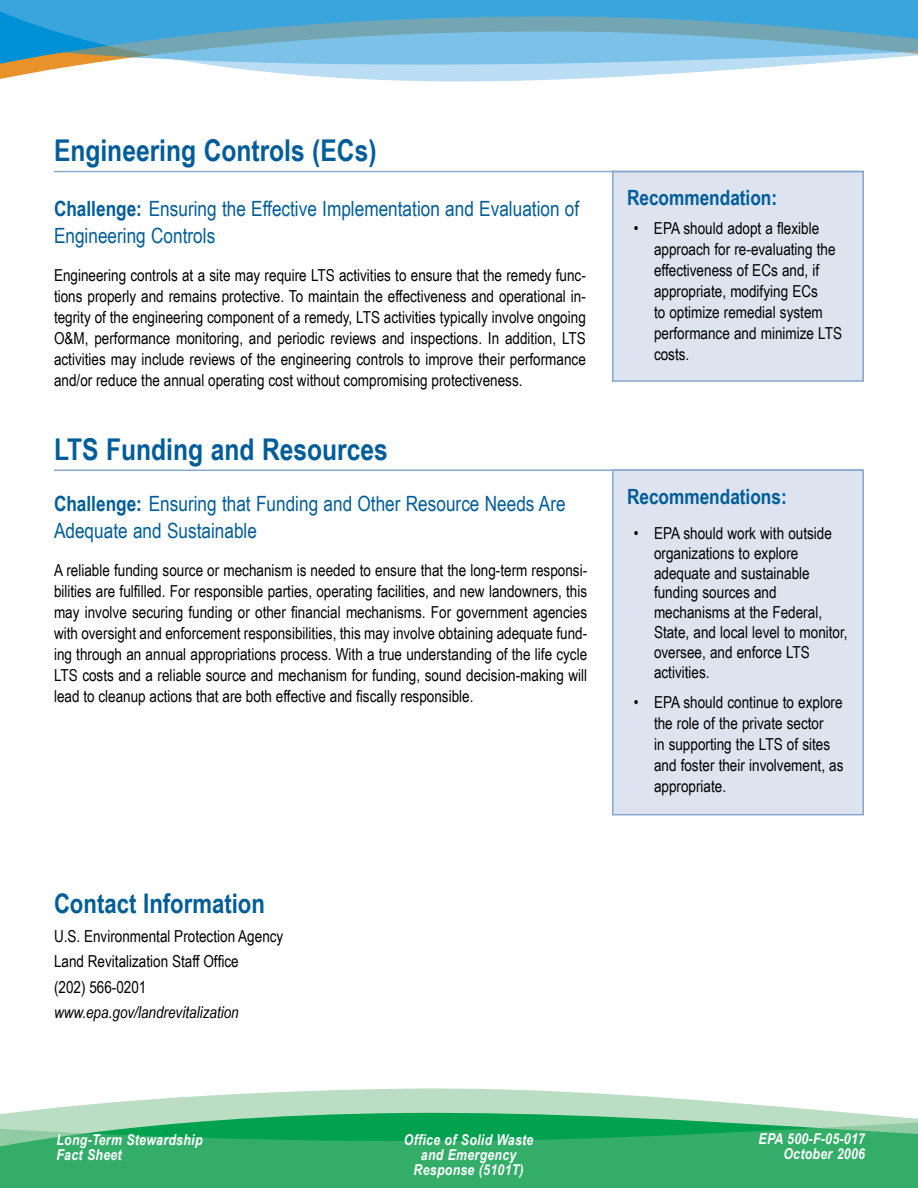
<style>
.page{position:relative;width:918px;height:1188px;background:#fff}
.page>*{position:absolute;margin:0;border:0;box-sizing:border-box;transform-origin:0 0}
.t1{font:700 30px "Arial Narrow";color:#005d9a}
.t2{font:700 27px "Arial Narrow";color:#005d9a}
.t3{font:21px/27px "Arial Narrow";color:#005d9a}
.t4{font:700 21px "Arial Narrow";color:#005d9a}
.t5{font:16.5px/21px "Arial Narrow";color:#000}
.t6{font:italic 16.5px "Arial Narrow";color:#000}
.t7{font:italic 700 15px/15px "Arial Narrow";letter-spacing:.02em;color:#fff;text-align:center}
.s1{font-weight:700}
</style>
<div class="page">
<svg style="left:223px;top:1088px;width:398px;height:7px;fill:#bbddc3"></svg>
<svg style="left:96px;top:1095px;width:649px;height:9px;fill:#bbddc3"></svg>
<svg style="left:0;top:1104px;width:918px;height:84px;background:#48b578"></svg>
<svg style="left:0;top:0;width:918px;height:82px;background:#7bbbda"></svg>
<div style="left:613px;top:171px;width:250px;height:210px;background:#dde3ef"></div>
<div style="left:612px;top:171px;width:252px;height:211px;border:2px solid #89a8ce"></div>
<hr style="left:54px;top:171px;width:810px;height:1px;background:#89a8ce">
<div style="left:613px;top:470px;width:250px;height:345px;background:#dde3ef"></div>
<div style="left:612px;top:469px;width:252px;height:346px;border:2px solid #89a8ce"></div>
<hr style="left:54px;top:470px;width:810px;height:1px;background:#89a8ce">
<h1 class="t1" style="left:54px;top:128px;width:324px">Engineering Controls (ECs)</h1>
<p class="t3" style="left:54px;top:195px;width:527px"><span class="s1">Challenge:</span> Ensuring the Effective Implementation and Evaluation of<br>Engineering Controls</p>
<p class="t5" style="left:54px;top:264px;width:533px;text-align:justify">Engineering controls at a site may require LTS activities to ensure that the remedy func&shy;tions properly and remains protective. To maintain the effectiveness and operational in&shy;tegrity of the engineering component of a remedy, LTS activities typically involve ongoing O&amp;M, performance monitoring, and periodic reviews and inspections. In addition, LTS activities may include reviews of the engineering controls to improve their performance and/or reduce the annual operating cost without compromising protectiveness.</p>
<h1 class="t1" style="left:54px;top:427px;width:335px">LTS Funding and Resources</h1>
<p class="t3" style="left:54px;top:489px;width:513px"><span class="s1">Challenge:</span> Ensuring that Funding and Other Resource Needs Are<br>Adequate and Sustainable</p>
<p class="t5" style="left:54px;top:559px;width:535px;text-align:justify">A reliable funding source or mechanism is needed to ensure that the long-term responsi&shy;bilities are fulfilled. For responsible parties, operating facilities, and new landowners, this may involve securing funding or other financial mechanisms. For government agencies with oversight and enforcement responsibilities, this may involve obtaining adequate fund&shy;ing through an annual appropriations process. With a true understanding of the life cycle LTS costs and a reliable source and mechanism for funding, sound decision-making will lead to cleanup actions that are both effective and fiscally responsible.</p>
<h2 class="t2" style="left:54px;top:883px;width:212px">Contact Information</h2>
<p class="t5" style="left:54px;top:922px;width:231px;line-height:25.5px">U.S. Environmental Protection Agency<br>Land Revitalization Staff Office<br>(202) 566-0201</p>
<p class="t6" style="left:54px;top:1001px;width:186px">www.epa.gov/landrevitalization</p>
<p class="t4" style="left:627px;top:182px;width:152px">Recommendation:</p>
<p class="t5" style="left:654px;top:218px;width:190px;text-indent:-20px">• EPA should adopt a flexible approach for re-evaluating the effectiveness of ECs and, if appropriate, modifying ECs<br>to optimize remedial system performance and minimize LTS costs.</p>
<p class="t4" style="left:627px;top:481px;width:161px">Recommendations:</p>
<p class="t5" style="left:654px;top:523px;width:195px;line-height:19.8px;text-indent:-20px">• EPA should work with outside organizations to explore adequate and sustainable funding sources and mechanisms at the Federal,<br>State, and local level to monitor, oversee, and enforce LTS activities.</p>
<p class="t5" style="left:654px;top:691px;width:191px;text-indent:-20px">• EPA should continue to explore the role of the private sector<br>in supporting the LTS of sites and foster their involvement, as appropriate.</p>
<p class="t7" style="left:56px;top:1132px;width:148px;text-align:left">Long-Term Stewardship<br>Fact Sheet</p>
<p class="t7" style="left:759px;top:1131px;width:108px;text-align:right">EPA 500-F-05-017<br>October 2006</p>
<p class="t7" style="left:404px;top:1131px;width:131px">Office of Solid Waste and Emergency<br>Response (5101T)</p>
</div>
